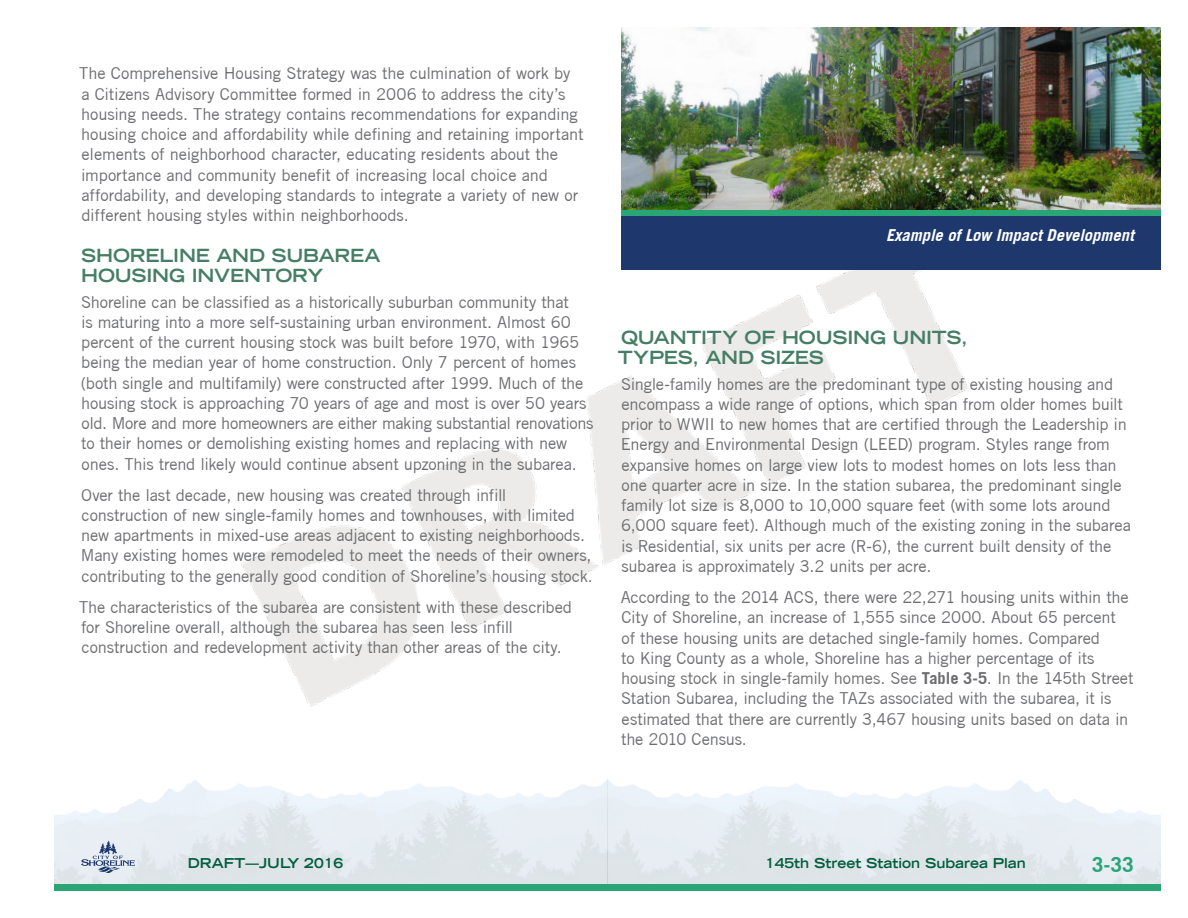
<style>
.page{position:relative;width:1188px;height:918px;background:#fff}
.page>*{position:absolute;margin:0;border:0;box-sizing:border-box;transform-origin:0 0}
.t1{font:700 21px "Trade Gothic";color:#2aa576}
.t2{font:700 expanded 18px/20.2px "Trade Gothic LT";letter-spacing:-.01em;color:#457e65}
.t3{font:16.5px/20.2px "Trade Gothic";letter-spacing:-.015em;color:#6c6d70}
.t4{font:italic 700 16.5px "Trade Gothic";color:#fff}
.t5{font:700 expanded 13.5px "Trade Gothic LT";color:#015e3c}
.s1{font-weight:700}
</style>
<div class="page">
<img style="left:241px;top:270px;width:728px;height:437px">
<div style="left:621px;top:209px;width:540px;height:7px;background:#2aa576"></div>
<div style="left:621px;top:216px;width:540px;height:54px;background:#1e386e"></div>
<div style="left:54px;top:884px;width:1107px;height:7px;background:#2aa576"></div>
<svg style="left:81px;top:841px;width:54px;height:32px;background:#c0cad9"></svg>
<img style="left:621px;top:27px;width:540px;height:182px">
<p class="t3" style="left:79px;top:63px;width:506px">The Comprehensive Housing Strategy was the culmination of work by<br>a Citizens Advisory Committee formed in 2006 to address the city’s housing needs. The strategy contains recommendations for expanding housing choice and affordability while defining and retaining important elements of neighborhood character, educating residents about the importance and community benefit of increasing local choice and affordability, and developing standards to integrate a variety of new or different housing styles within neighborhoods.</p>
<p class="t2" style="left:81px;top:245px;width:301px">SHORELINE AND SUBAREA<br>HOUSING INVENTORY</p>
<p class="t3" style="left:81px;top:291px;width:514px">Shoreline can be classified as a historically suburban community that<br>is maturing into a more self-sustaining urban environment. Almost 60 percent of the current housing stock was built before 1970, with 1965 being the median year of home construction. Only 7 percent of homes (both single and multifamily) were constructed after 1999. Much of the housing stock is approaching 70 years of age and most is over 50 years old. More and more homeowners are either making substantial renovations to their homes or demolishing existing homes and replacing with new ones. This trend likely would continue absent upzoning in the subarea.</p>
<p class="t3" style="left:81px;top:484px;width:514px">Over the last decade, new housing was created through infill construction of new single-family homes and townhouses, with limited new apartments in mixed-use areas adjacent to existing neighborhoods.<br>Many existing homes were remodeled to meet the needs of their owners, contributing to the generally good condition of Shoreline’s housing stock.</p>
<p class="t3" style="left:79px;top:596px;width:494px">The characteristics of the subarea are consistent with these described for Shoreline overall, although the subarea has seen less infill construction and redevelopment activity than other areas of the city.</p>
<p class="t4" style="left:886px;top:225px;width:249px">Example of Low Impact Development</p>
<p class="t2" style="left:618px;top:327px;width:351px">QUANTITY OF HOUSING UNITS,<br>TYPES, AND SIZES</p>
<p class="t3" style="left:621px;top:374px;width:512px">Single-family homes are the predominant type of existing housing and encompass a wide range of options, which span from older homes built prior to WWII to new homes that are certified through the Leadership in Energy and Environmental Design (LEED) program. Styles range from expansive homes on large view lots to modest homes on lots less than one quarter acre in size. In the station subarea, the predominant single family lot size is 8,000 to 10,000 square feet (with some lots around 6,000 square feet). Although much of the existing zoning in the subarea is Residential, six units per acre (R-6), the current built density of the subarea is approximately 3.2 units per acre.</p>
<p class="t3" style="left:621px;top:587px;width:514px">According to the 2014 ACS, there were 22,271 housing units within the City of Shoreline, an increase of 1,555 since 2000. About 65 percent<br>of these housing units are detached single-family homes. Compared<br>to King County as a whole, Shoreline has a higher percentage of its housing stock in single-family homes. See <span class="s1">Table 3-5</span>. In the 145th Street Station Subarea, including the TAZs associated with the subarea, it is estimated that there are currently 3,467 housing units based on data in the 2010 Census.</p>
<p class="t5" style="left:188px;top:854px;width:157px">DRAFT—JULY 2016</p>
<p class="t5" style="left:765px;top:854px;width:262px">145th Street Station Subarea Plan</p>
<p class="t1" style="left:1092px;top:851px;width:44px">3-33</p>
</div>
